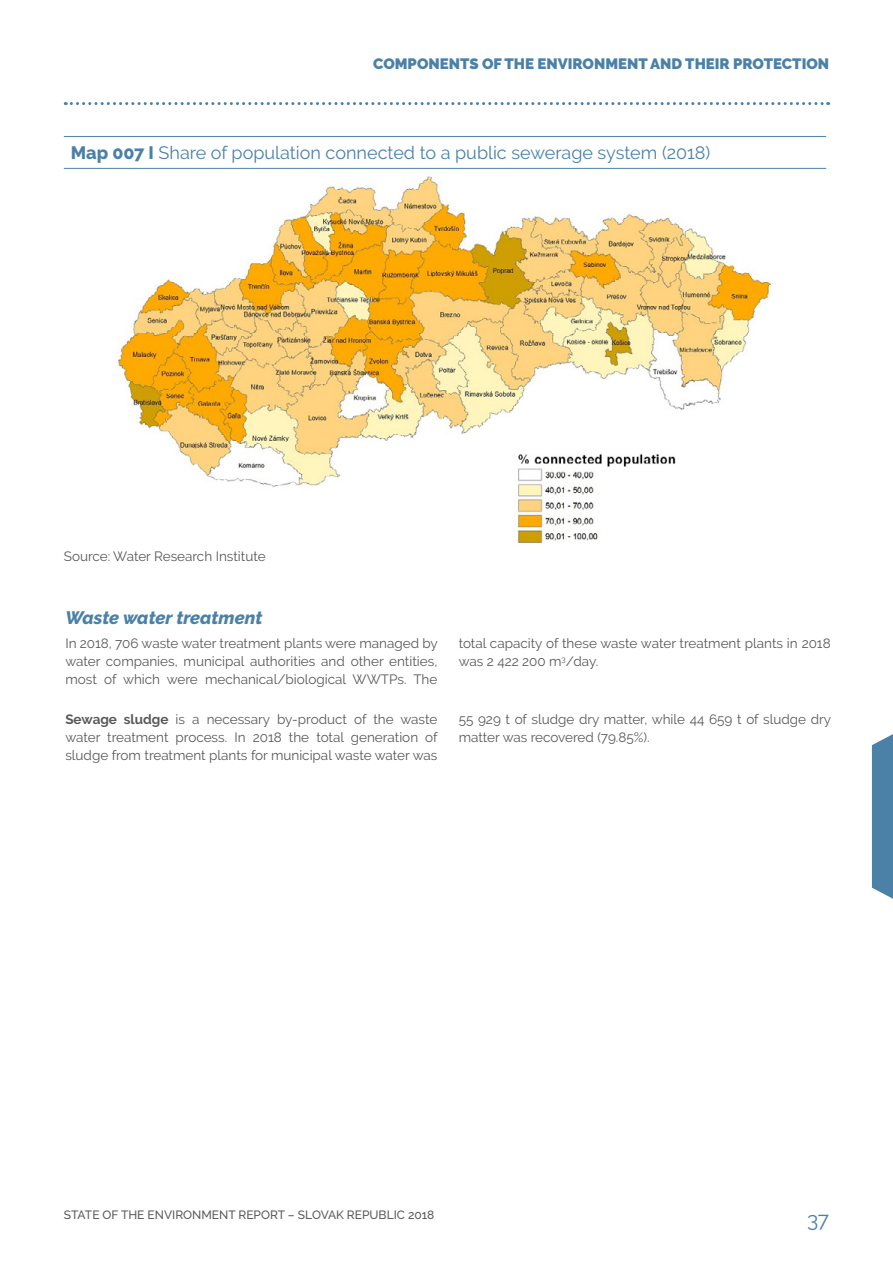
<style>
.page{position:relative;width:893px;height:1263px;background:#fff}
.page>*{position:absolute;margin:0;border:0;box-sizing:border-box;transform-origin:0 0}
.t1{font:21px "Raleway";color:#4b81a7}
.t2{font:18px "Raleway";color:#4b81a7}
.t3{font:italic 800 18px "Raleway";color:#4b81a7}
.t4{font:900 15px "Raleway";color:#4b81a7}
.t5{font:13.5px/18px "Raleway";color:#58595b;text-align:justify}
.t6{font:500 12px "Raleway";color:#58595b}
.s1{font-weight:800}
.s2{font-weight:700}
</style>
<div class="page">
<svg style="left:65px;top:102px;width:764px;height:3px"></svg>
<svg style="left:872px;top:734px;width:21px;height:165px;background:#5789ad"></svg>
<hr style="left:64px;top:136px;width:762px;height:1px;background:#4b81a7">
<hr style="left:64px;top:168px;width:762px;height:1px;background:#4b81a7">
<img style="left:118px;top:176px;width:655px;height:367px">
<p class="t4" style="left:373px;top:55px;width:457px">COMPONENTS OF THE ENVIRONMENT AND THEIR PROTECTION</p>
<h2 class="t2" style="left:71px;top:143px;width:641px"><span class="s1">Map 007 I</span> Share of population connected to a public sewerage system (2018)</h2>
<p class="t5" style="left:64px;top:548px;width:203px">Source: Water Research Institute</p>
<h2 class="t3" style="left:65px;top:607px;width:199px">Waste water treatment</h2>
<p class="t5" style="left:65px;top:634px;width:374px">In 2018, 706 waste water treatment plants were managed by water companies, municipal authorities and other entities, most of which were mechanical/biological WWTPs. The</p>
<p class="t5" style="left:459px;top:634px;width:374px">total capacity of these waste water treatment plants in 2018 was 2 422 200 m<sup>3</sup>/day.</p>
<p class="t5" style="left:65px;top:710px;width:374px"><span class="s2">Sewage sludge</span> is a necessary by-product of the waste water treatment process. In 2018 the total generation of sludge from treatment plants for municipal waste water was</p>
<p class="t5" style="left:459px;top:710px;width:374px">55 929 t of sludge dry matter, while 44 659 t of sludge dry matter was recovered (79.85%).</p>
<p class="t6" style="left:64px;top:1208px;width:372px">STATE OF THE ENVIRONMENT REPORT – SLOVAK REPUBLIC 2018</p>
<h1 class="t1" style="left:807px;top:1208px;width:24px">37</h1>
</div>
